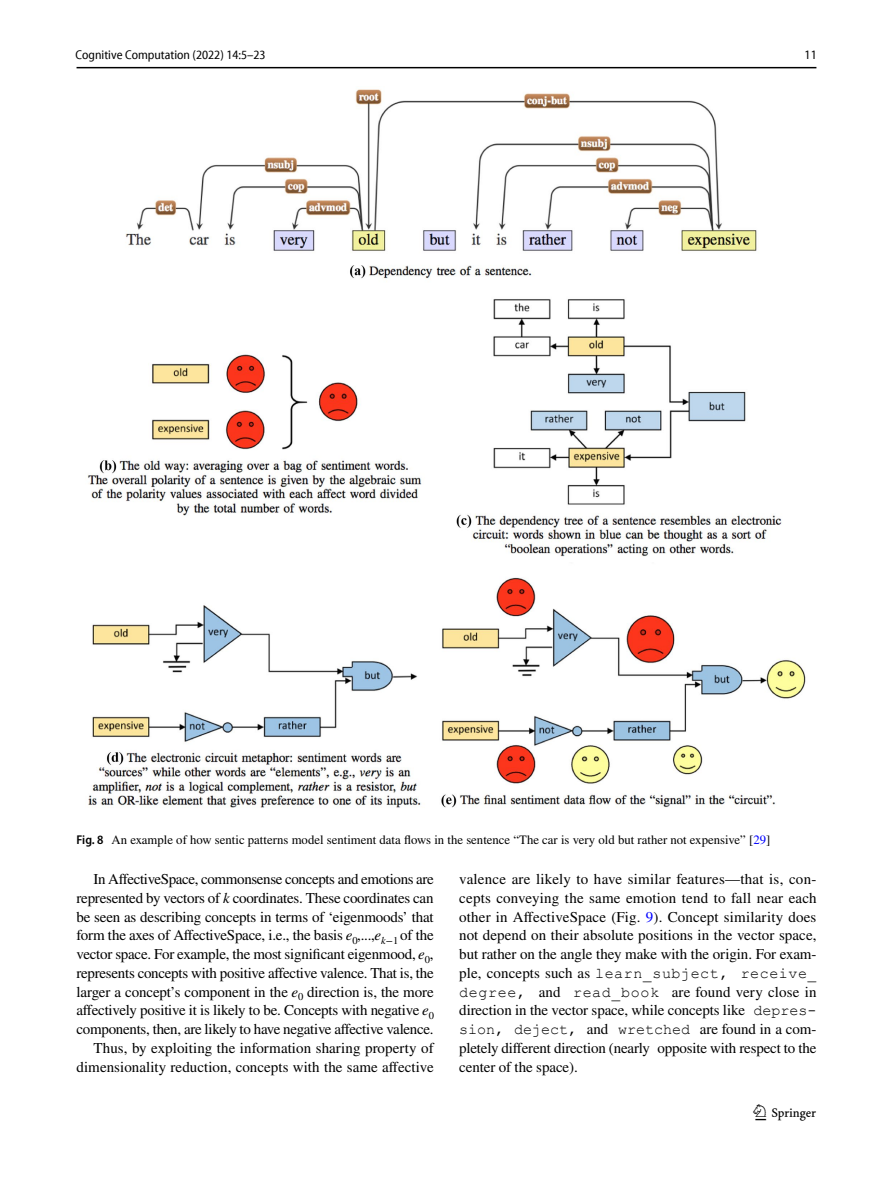
<style>
.page{position:relative;width:893px;height:1187px;background:#fff}
.page>*{position:absolute;margin:0;border:0;box-sizing:border-box;transform-origin:0 0}
.t1{font:22.5px "Springnew Regular 3";color:#000}
.t2{font:15px/18.8px "STIX";letter-spacing:-.015em;color:#000}
.t3{font:15px "Courier New";letter-spacing:.035em;color:#000}
.t4{font:15px "Courier New";color:#000}
.t5{font:12.75px "STIX";color:#000}
.t6{font:semi-condensed 12.75px "Myriad Pro Unic";color:#000}
.s1{font-family:"Myriad Pro";font-weight:600;font-stretch:semi-condensed}
.s2{color:#00f}
.s3{font-style:italic}
.s4{font-family:"STIX General Italic 3"}
.s5{font-family:"STIX General Italic 4"}
.s6{font-family:"STIX General Italic 5"}
.s7{font-family:"STIX General";font-style:italic}
.s8{font-family:"STIX General Italic 2"}
.s9{font-family:"STIX"}
.s10{font-family:"Courier New"}
</style>
<div class="page">
<hr style="left:77px;top:67px;width:739px;height:1px;background:#000">
<img style="left:87px;top:89px;width:719px;height:719px">
<p class="t6" style="left:76px;top:50px;width:192px">Cognitive Computation (2022) 14:5–23</p>
<p class="t6" style="left:805px;top:50px;width:14px">11</p>
<p class="t5" style="left:77px;top:831px;width:695px"><span class="s1">Fig. 8</span> An example of how sentic patterns model sentiment data flows in the sentence “The car is very old but rather not expensive” [<span class="s2">29</span>]</p>
<p class="t2" style="left:77px;top:870px;width:359px;text-align:right">In AffectiveSpace, commonsense concepts and emotions are represented by vectors of <span class="s3">k</span> coordinates. These coordinates can be seen as describing concepts in terms of ‘eigenmoods’ that form the axes of AffectiveSpace, i.e., the basis <span class="s4">e</span><sub>0</sub>,...,<span class="s5">e</span><sub>k</sub><sub>−</sub><sub>1</sub> of the vector space. For example, the most significant eigenmood, <span class="s6">e</span><sub>0</sub>, represents concepts with positive affective valence. That is, the larger a concept’s component in the <span class="s7">e</span><sub>0</sub> direction is, the more affectively positive it is likely to be. Concepts with negative <span class="s8">e</span><sub>0 </sub>components, then, are likely to have negative affective valence.<br>Thus, by exploiting the information sharing property of dimensionality reduction, concepts with the same affective</p>
<p class="t2" style="left:459px;top:870px;width:359px;text-align:justify">valence are likely to have similar features—that is, con&shy;cepts conveying the same emotion tend to fall near each other in AffectiveSpace (Fig. <span class="s2">9</span>). Concept similarity does not depend on their absolute positions in the vector space, but rather on the angle they make with the origin. For exam-</p>
<p class="t3" style="left:459px;top:963px;width:359px"><span class="s9">ple, concepts such as</span> learn_subject, receive_</p>
<p class="t2" style="left:459px;top:983px;width:359px"><span class="s10">degree,</span> and <span class="s10">read_book</span> are found very close in direction in the vector space, while concepts like <span class="s10">depres-</span></p>
<p class="t4" style="left:459px;top:1020px;width:359px">sion, deject, <span class="s9">and</span> wretched <span class="s9">are found in a com-</span></p>
<p class="t2" style="left:459px;top:1039px;width:359px">pletely different direction (nearly opposite with respect to the center of the space).</p>
<h1 class="t1" style="left:755px;top:1104px;width:62px">1 3</h1>
</div>
